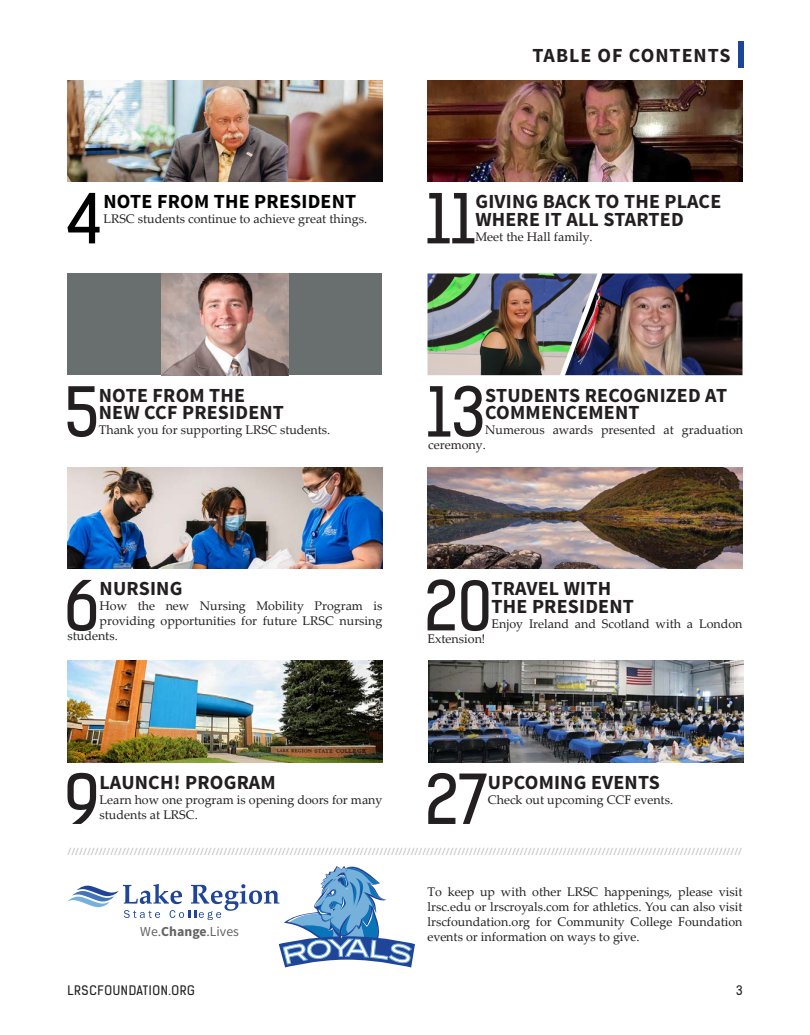
<style>
.page{position:relative;width:810px;height:1035px;background:#fff}
.page>*{position:absolute;margin:0;border:0;box-sizing:border-box;transform-origin:0 0}
.Page_Section_Title{font:65.38px "Kelson Sans";color:#231f20}
.Page_Section_Title-2{font:65.38px "Kelson Sans";color:#000}
.Page_Section_Title-3{font:700 20px/17.5px "Source Sans Pro";letter-spacing:.01em;color:#231f20}
.Page_Section_Title-4{font:700 20px "Source Sans Pro";letter-spacing:.01em;color:#000}
.Page_Section_Title-5{font:700 20px "Source Sans Pro";letter-spacing:.05em;color:#231f20}
.Page_Body_Text_-_Whi{font:13.75px "Source Sans Pro";color:#636366}
.t1{font:12.5px/15px "Palatino Linotype";color:#231f20}
.t2{font:12.5px "Kelson Sans";letter-spacing:.05em;color:#231f20}
.Page_Body_Text_-_Whi-2{font:600 10px "Open Sans";color:#c7c8ca}
.s1{font-weight:700}
</style>
<div class="page">
<img style="left:68px;top:80px;width:314px;height:102px">
<img style="left:428px;top:80px;width:314px;height:102px">
<div style="left:68px;top:273px;width:314px;height:102px;background:#696e6e"></div>
<img style="left:162px;top:273px;width:126px;height:102px">
<img style="left:428px;top:467px;width:314px;height:102px">
<img style="left:68px;top:660px;width:314px;height:102px">
<svg style="left:68px;top:866px;width:347px;height:102px"></svg>
<img style="left:68px;top:467px;width:314px;height:102px">
<img style="left:598px;top:273px;width:144px;height:102px">
<img style="left:428px;top:273px;width:170px;height:102px">
<img style="left:428px;top:661px;width:315px;height:101px">
<div style="left:738px;top:41px;width:5px;height:27px;background:#1f4598"></div>
<p class="Page_Section_Title-2" style="left:68px;top:179px;width:37px">4</p>
<p class="Page_Section_Title-4" style="left:103px;top:189px;width:254px">NOTE FROM THE PRESIDENT</p>
<p class="t1" style="left:103px;top:211px;width:265px">LRSC students continue to achieve great things.</p>
<p class="Page_Section_Title-5" style="left:532px;top:42px;width:200px">TABLE OF CONTENTS</p>
<p class="Page_Section_Title" style="left:426px;top:179px;width:51px">11</p>
<p class="Page_Section_Title-3" style="left:475px;top:194px;width:247px">GIVING BACK TO THE PLACE<br>WHERE IT ALL STARTED</p>
<p class="t1" style="left:475px;top:229px;width:119px">Meet the Hall family.</p>
<p class="Page_Section_Title" style="left:65px;top:372px;width:35px">5</p>
<p class="Page_Section_Title-3" style="left:99px;top:387px;width:187px">NOTE FROM THE<br>NEW CCF PRESIDENT</p>
<p class="t1" style="left:99px;top:422px;width:233px">Thank you for supporting LRSC students.</p>
<p class="Page_Section_Title" style="left:427px;top:372px;width:60px">13</p>
<p class="Page_Section_Title-3" style="left:485px;top:387px;width:243px">STUDENTS RECOGNIZED AT<br>COMMENCEMENT</p>
<p class="t1" style="left:428px;top:422px;width:317px;text-indent:57px">Numerous awards presented at graduation ceremony.</p>
<p class="Page_Section_Title" style="left:64px;top:566px;width:37px">6</p>
<p class="Page_Section_Title-3" style="left:100px;top:581px;width:84px">NURSING</p>
<p class="t1" style="left:100px;top:598px;width:284px">How the new Nursing Mobility Program is</p>
<p class="t1" style="left:100px;top:613px;width:284px">providing opportunities for future LRSC nursing</p>
<p class="t1" style="left:68px;top:628px;width:52px">students.</p>
<p class="Page_Section_Title" style="left:424px;top:566px;width:69px">20</p>
<p class="Page_Section_Title-3" style="left:492px;top:581px;width:144px">TRAVEL WITH<br>THE PRESIDENT</p>
<p class="t1" style="left:492px;top:616px;width:252px">Enjoy Ireland and Scotland with a London</p>
<p class="t1" style="left:427px;top:631px;width:59px">Extension!</p>
<p class="Page_Section_Title" style="left:64px;top:759px;width:37px">9</p>
<p class="Page_Section_Title-3" style="left:100px;top:774px;width:178px">LAUNCH! PROGRAM</p>
<p class="t1" style="left:100px;top:792px;width:284px">Learn how one program is opening doors for many students at LRSC.</p>
<p class="Page_Section_Title" style="left:425px;top:759px;width:64px">27</p>
<p class="Page_Section_Title-3" style="left:488px;top:774px;width:173px">UPCOMING EVENTS</p>
<p class="t1" style="left:488px;top:792px;width:187px">Check out upcoming CCF events.</p>
<p class="Page_Body_Text_-_Whi-2" style="left:68px;top:844px;width:676px">/////////////////////////////////////////////////////////////////////////////////////////////////////////////////////////////////////////////////////////////////////////////</p>
<p class="Page_Body_Text_-_Whi" style="left:140px;top:923px;width:100px">We.<span class="s1">Change</span>.Lives</p>
<p class="t1" style="left:428px;top:884px;width:317px;text-align:justify">To keep up with other LRSC happenings, please visit lrsc.edu or lrscroyals.com for athletics. You can also visit lrscfoundation.org for Community College Foundation events or information on ways to give.</p>
<p class="t2" style="left:68px;top:982px;width:129px">LRSCFOUNDATION.ORG</p>
<p class="t2" style="left:736px;top:982px;width:8px">3</p>
</div>
